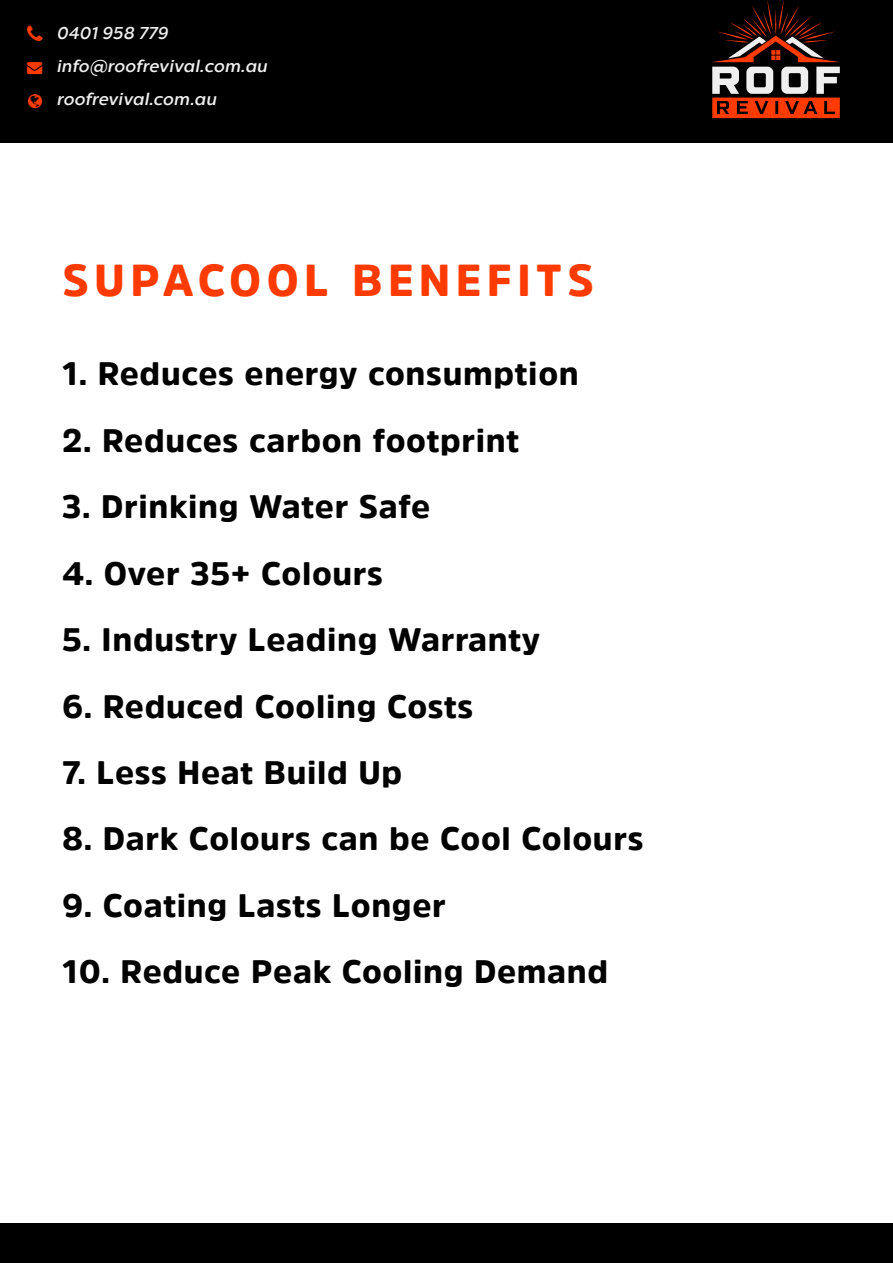
<style>
.page{position:relative;width:893px;height:1263px;background:#fff}
.page>*{position:absolute;margin:0;border:0;box-sizing:border-box;transform-origin:0 0}
.t1{font:900 44.55px "Amsi Pro";letter-spacing:.12em;color:#ff3b02}
.t2{font:900 32.4px "Amsi Pro";letter-spacing:.02em;color:#000}
.t3{font:16.95px/33.2px "Chronica Pro Medium It";letter-spacing:.02em;color:#efefef}
</style>
<div class="page">
<div style="left:0;top:0;width:893px;height:142px;background:#000"></div>
<svg style="left:712px;top:0;width:128px;height:118px"></svg>
<div style="left:0;top:1223px;width:893px;height:40px;background:#000"></div>
<p class="t3" style="left:56px;top:16px;width:212px">0401 958 779 info@roofrevival.com.au roofrevival.com.au</p>
<h1 class="t1" style="left:63px;top:249px;width:533px">SUPACOOL BENEFITS</h1>
<p class="t2" style="left:62px;top:351px;width:518px">1. Reduces energy consumption</p>
<p class="t2" style="left:62px;top:418px;width:459px">2. Reduces carbon footprint</p>
<p class="t2" style="left:62px;top:484px;width:370px">3. Drinking Water Safe</p>
<p class="t2" style="left:62px;top:551px;width:323px">4. Over 35+ Colours</p>
<p class="t2" style="left:62px;top:617px;width:480px">5. Industry Leading Warranty</p>
<p class="t2" style="left:62px;top:684px;width:413px">6. Reduced Cooling Costs</p>
<p class="t2" style="left:62px;top:750px;width:342px">7. Less Heat Build Up</p>
<p class="t2" style="left:62px;top:817px;width:583px">8. Dark Colours can be Cool Colours</p>
<p class="t2" style="left:62px;top:883px;width:385px">9. Coating Lasts Longer</p>
<p class="t2" style="left:62px;top:950px;width:548px">10. Reduce Peak Cooling Demand</p>
</div>
